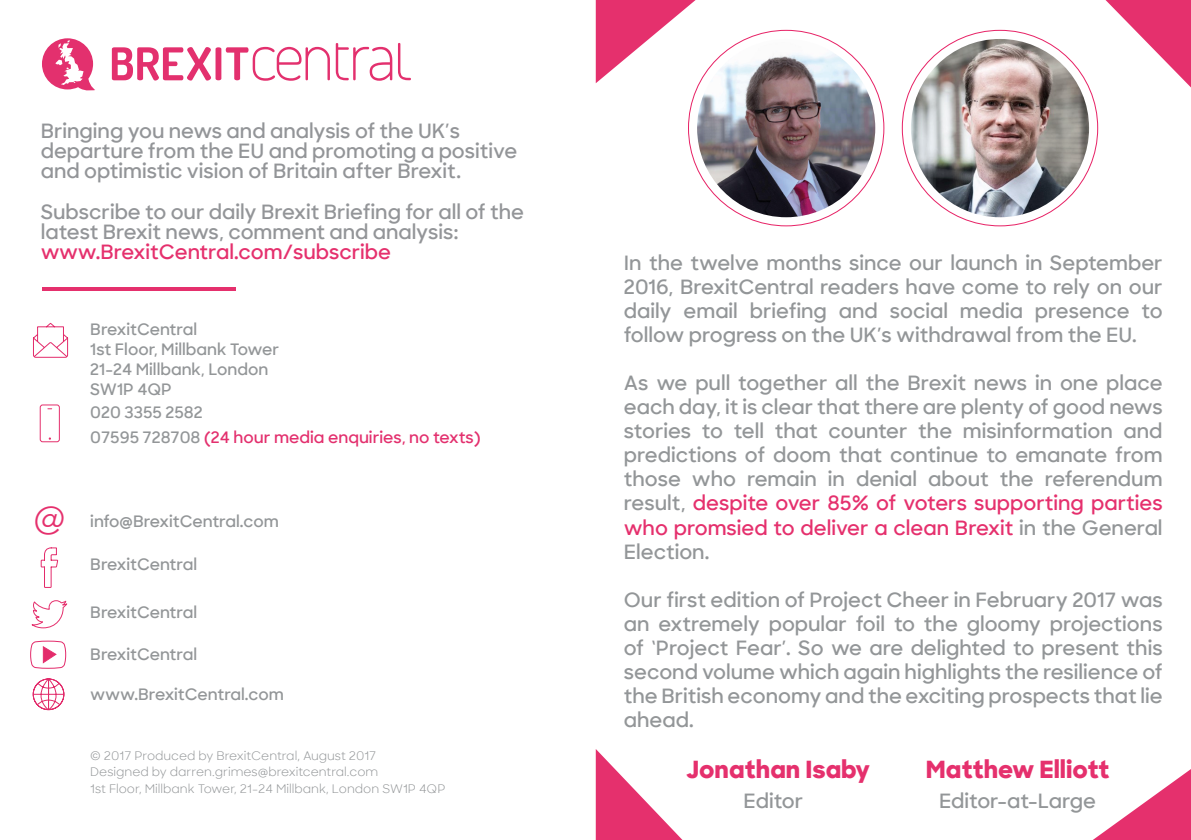
<style>
.page{position:relative;width:1191px;height:840px;background:#fff}
.page>*{position:absolute;margin:0;border:0;box-sizing:border-box;transform-origin:0 0}
.t1{font:italic 38px "Sharp Unity";color:#e5306d}
.t2{font:800 24px "Sharp Unity";color:#e5306d}
.t3{font:600 20px/24px "Sharp Unity";color:#939698;text-align:justify}
.t4{font:600 20px/20px "Sharp Unity";color:#939598}
.t5{font:600 20px "Sharp Unity";color:#e5306d}
.t6{font:600 16px/20px "Sharp Unity";color:#939698}
.t7{font:600 16px/24.6px "Sharp Unity";color:#e3306e}
.t8{font:12px/16px "Sharp Unity";color:#939698}
.s1{color:#939698}
.s2{color:#e5306d}
.s3{color:#fff}
</style>
<div class="page">
<svg style="left:33px;top:678px;width:31px;height:31px"></svg>
<svg style="left:112px;top:47px;width:218px;height:34px"></svg>
<svg style="left:336px;top:43px;width:56px;height:38px"></svg>
<svg style="left:398px;top:43px;width:13px;height:37px"></svg>
<svg style="left:42px;top:38px;width:53px;height:53px"></svg>
<hr style="left:42px;top:287px;width:193px;height:4px;background:#e5306d">
<svg style="left:40px;top:547px;width:19px;height:41px"></svg>
<svg style="left:31px;top:600px;width:37px;height:28px"></svg>
<svg style="left:30px;top:640px;width:37px;height:29px"></svg>
<svg style="left:33px;top:322px;width:36px;height:36px"></svg>
<svg style="left:39px;top:404px;width:21px;height:38px"></svg>
<svg style="left:596px;top:0;width:99px;height:83px"></svg>
<svg style="left:1105px;top:0;width:86px;height:87px"></svg>
<svg style="left:596px;top:749px;width:86px;height:90px"></svg>
<svg style="left:1094px;top:769px;width:97px;height:70px"></svg>
<img style="left:697px;top:39px;width:178px;height:178px;border-radius:89px">
<img style="left:911px;top:39px;width:178px;height:178px;border-radius:89px">
<p class="t4" style="left:41px;top:121px;width:478px">Bringing you news and analysis of the UK’s departure from the EU and promoting a positive and optimistic vision of Britain after Brexit.</p>
<p class="t4" style="left:41px;top:201px;width:485px">Subscribe to our daily Brexit Briefing for all of the latest Brexit news, comment and analysis:</p>
<p class="t5" style="left:41px;top:238px;width:352px">www.BrexitCentral.com/subscribe</p>
<h1 class="t1" style="left:33px;top:492px;width:35px">@</h1>
<p class="t6" style="left:90px;top:319px;width:190px">BrexitCentral<br>1st Floor, Millbank Tower<br>21-24 Millbank, London<br>SW1P 4QP</p>
<p class="t7" style="left:90px;top:400px;width:392px"><span class="s1">020 3355 2582<br>07595 728708</span> (24 hour media enquiries, no texts)</p>
<p class="t6" style="left:90px;top:510px;width:190px">info@BrexitCentral.com</p>
<p class="t6" style="left:90px;top:554px;width:108px">BrexitCentral</p>
<p class="t6" style="left:90px;top:602px;width:108px">BrexitCentral</p>
<p class="t6" style="left:90px;top:644px;width:108px">BrexitCentral</p>
<p class="t6" style="left:90px;top:683px;width:195px">www.BrexitCentral.com</p>
<p class="t8" style="left:90px;top:747px;width:357px">© 2017 Produced by BrexitCentral, August 2017<br>Designed by darren.grimes@brexitcentral.com<br>1st Floor, Millbank Tower, 21-24 Millbank, London SW1P 4QP</p>
<p class="t3" style="left:624px;top:251px;width:540px">In the twelve months since our launch in September 2016, BrexitCentral readers have come to rely on our daily email briefing and social media presence to follow progress on the UK’s withdrawal from the EU.</p>
<p class="t3" style="left:624px;top:371px;width:540px">As we pull together all the Brexit news in one place each day, it is clear that there are plenty of good news stories to tell that counter the misinformation and predictions of doom that continue to emanate from those who remain in denial about the referendum result, <span class="s2">despite over 85% of voters supporting parties who promsied to deliver a clean Brexit</span> in the General Election.</p>
<p class="t3" style="left:624px;top:587px;width:540px">Our first edition of Project Cheer in February 2017 was an extremely popular foil to the gloomy projections of ‘Project Fear’. So we are delighted to present this second volume which again highlights the resilience of the British economy and the exciting prospects that lie ahead.</p>
<p class="t2" style="left:685px;top:752px;width:425px">Jonathan Isaby <span class="s3">and</span> Matthew Elliott</p>
<p class="t3" style="left:743px;top:788px;width:61px">Editor</p>
<p class="t3" style="left:939px;top:788px;width:158px">Editor-at-Large</p>
</div>
